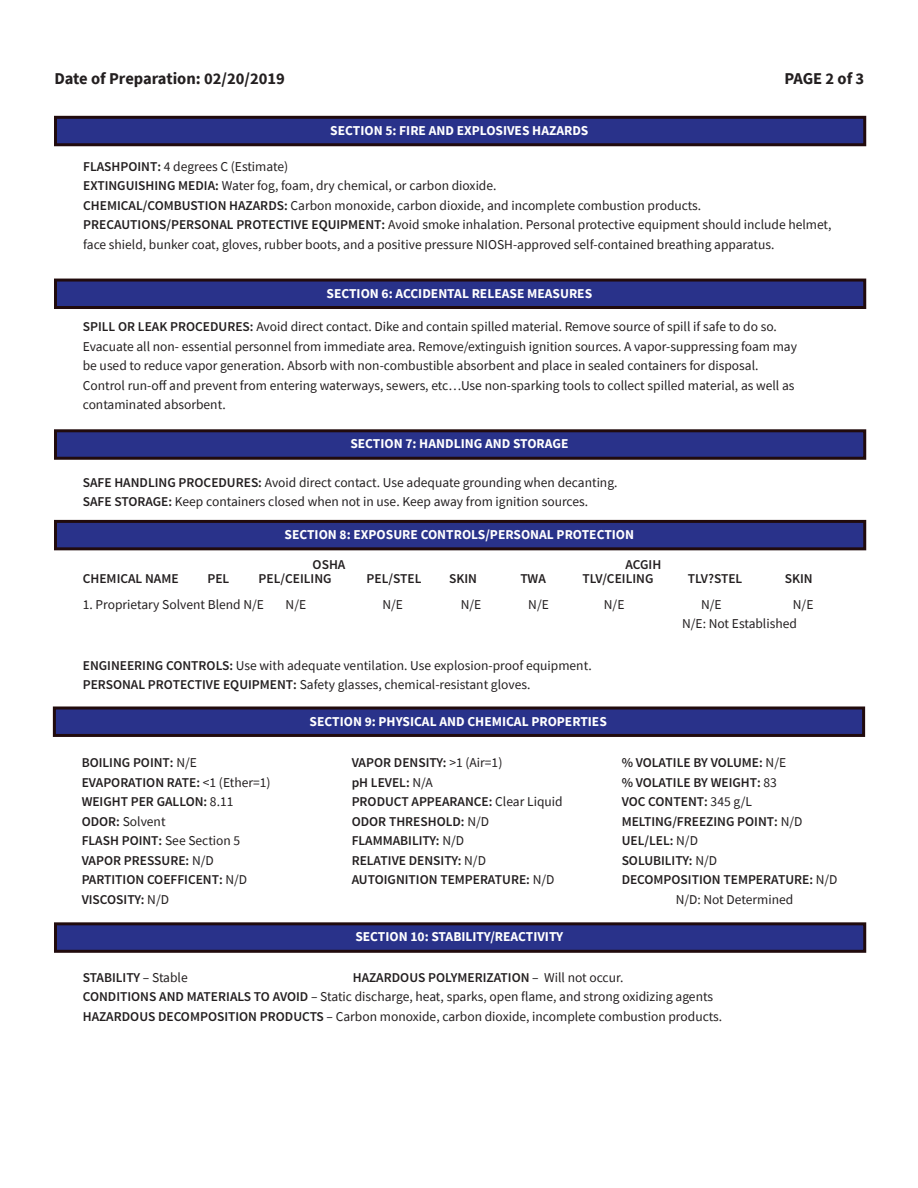
<style>
.page{position:relative;width:918px;height:1188px;background:#fff}
.page>*{position:absolute;margin:0;border:0;box-sizing:border-box;transform-origin:0 0}
.t1{font:700 16.5px "Source Sans Pro";color:#231f20}
.t2{font:13.5px/19.5px "Source Sans Pro";color:#231f20}
.t3{font:600 13.5px "Source Sans Pro";color:#231f20}
.t4{font:700 13.5px "Source Sans Pro";color:#fff}
.s1{font-weight:600}
.s2{font-weight:400}
</style>
<div class="page">
<div style="left:54px;top:279px;width:812px;height:30px;background:#29328a;border:3px solid #210b0d"></div>
<div style="left:54px;top:429px;width:812px;height:31px;background:#29328a;border:3px solid #210b0d"></div>
<div style="left:54px;top:520px;width:812px;height:30px;background:#29328a;border:3px solid #210b0d"></div>
<div style="left:53px;top:706px;width:812px;height:31px;background:#29328a;border:3px solid #210b0d"></div>
<div style="left:54px;top:116px;width:812px;height:30px;background:#29328a;border:3px solid #210b0d"></div>
<div style="left:54px;top:922px;width:812px;height:31px;background:#29328a;border:3px solid #210b0d"></div>
<p class="t1" style="left:54px;top:68px;width:232px">Date of Preparation: 02/20/2019</p>
<p class="t1" style="left:784px;top:68px;width:81px">PAGE 2 of 3</p>
<p class="t4" style="left:330px;top:121px;width:260px">SECTION 5: FIRE AND EXPLOSIVES HAZARDS</p>
<p class="t2" style="left:83px;top:156px;width:207px"><span class="s1">FLASHPOINT:</span> 4 degrees C (Estimate)</p>
<p class="t2" style="left:83px;top:176px;width:415px"><span class="s1">EXTINGUISHING MEDIA:</span> Water fog, foam, dry chemical, or carbon dioxide.</p>
<p class="t2" style="left:83px;top:195px;width:620px"><span class="s1">CHEMICAL/COMBUSTION HAZARDS:</span> Carbon monoxide, carbon dioxide, and incomplete combustion products.</p>
<p class="t2" style="left:83px;top:215px;width:750px"><span class="s1">PRECAUTIONS/PERSONAL PROTECTIVE EQUIPMENT:</span> Avoid smoke inhalation. Personal protective equipment should include helmet, face shield, bunker coat, gloves, rubber boots, and a positive pressure NIOSH-approved self-contained breathing apparatus.</p>
<p class="t4" style="left:327px;top:284px;width:267px">SECTION 6: ACCIDENTAL RELEASE MEASURES</p>
<p class="t2" style="left:83px;top:317px;width:716px"><span class="s1">SPILL OR LEAK PROCEDURES:</span> Avoid direct contact. Dike and contain spilled material. Remove source of spill if safe to do so.<br>Evacuate all non- essential personnel from immediate area. Remove/extinguish ignition sources. A vapor-suppressing foam may be used to reduce vapor generation. Absorb with non-combustible absorbent and place in sealed containers for disposal.<br>Control run-off and prevent from entering waterways, sewers, etc…Use non-sparking tools to collect spilled material, as well as contaminated absorbent.</p>
<p class="t4" style="left:350px;top:435px;width:220px">SECTION 7: HANDLING AND STORAGE</p>
<p class="t2" style="left:83px;top:472px;width:536px"><span class="s1">SAFE HANDLING PROCEDURES:</span> Avoid direct contact. Use adequate grounding when decanting.</p>
<p class="t2" style="left:83px;top:492px;width:507px"><span class="s1">SAFE STORAGE:</span> Keep containers closed when not in use. Keep away from ignition sources.</p>
<p class="t4" style="left:285px;top:525px;width:351px">SECTION 8: EXPOSURE CONTROLS/PERSONAL PROTECTION</p>
<p class="t3" style="left:313px;top:556px;width:34px">OSHA</p>
<p class="t3" style="left:626px;top:556px;width:37px">ACGIH</p>
<p class="t3" style="left:83px;top:570px;width:97px">CHEMICAL NAME</p>
<p class="t3" style="left:207px;top:570px;width:23px">PEL</p>
<p class="t3" style="left:259px;top:570px;width:74px">PEL/CEILING</p>
<p class="t3" style="left:367px;top:570px;width:56px">PEL/STEL</p>
<p class="t3" style="left:449px;top:570px;width:29px">SKIN</p>
<p class="t3" style="left:520px;top:570px;width:27px">TWA</p>
<p class="t3" style="left:583px;top:570px;width:72px">TLV/CEILING</p>
<p class="t3" style="left:688px;top:570px;width:56px">TLV?STEL</p>
<p class="t3" style="left:785px;top:570px;width:29px">SKIN</p>
<p class="t2" style="left:83px;top:594px;width:183px">1. Proprietary Solvent Blend N/E</p>
<p class="t2" style="left:286px;top:594px;width:22px">N/E</p>
<p class="t2" style="left:382px;top:594px;width:22px">N/E</p>
<p class="t2" style="left:461px;top:594px;width:22px">N/E</p>
<p class="t2" style="left:528px;top:594px;width:22px">N/E</p>
<p class="t2" style="left:604px;top:594px;width:22px">N/E</p>
<p class="t2" style="left:701px;top:594px;width:22px">N/E</p>
<p class="t2" style="left:793px;top:594px;width:22px">N/E</p>
<p class="t2" style="left:682px;top:614px;width:116px">N/E: Not Established</p>
<p class="t2" style="left:83px;top:655px;width:510px"><span class="s1">ENGINEERING CONTROLS:</span> Use with adequate ventilation. Use explosion-proof equipment.</p>
<p class="t2" style="left:83px;top:675px;width:449px"><span class="s1">PERSONAL PROTECTIVE EQUIPMENT:</span> Safety glasses, chemical-resistant gloves.</p>
<p class="t4" style="left:310px;top:712px;width:299px">SECTION 9: PHYSICAL AND CHEMICAL PROPERTIES</p>
<p class="t3" style="left:82px;top:754px;width:117px">BOILING POINT: <span class="s2">N/E</span></p>
<p class="t3" style="left:352px;top:754px;width:152px">VAPOR DENSITY: <span class="s2">&gt;1 (Air=1)</span></p>
<p class="t3" style="left:622px;top:754px;width:166px">% VOLATILE BY VOLUME: <span class="s2">N/E</span></p>
<p class="t3" style="left:82px;top:774px;width:190px">EVAPORATION RATE: <span class="s2">&lt;1 (Ether=1)</span></p>
<p class="t3" style="left:352px;top:774px;width:83px">pH LEVEL: <span class="s2">N/A</span></p>
<p class="t3" style="left:622px;top:774px;width:157px">% VOLATILE BY WEIGHT: <span class="s2">83</span></p>
<p class="t3" style="left:82px;top:793px;width:153px">WEIGHT PER GALLON: <span class="s2">8.11</span></p>
<p class="t3" style="left:352px;top:793px;width:212px">PRODUCT APPEARANCE: <span class="s2">Clear Liquid</span></p>
<p class="t3" style="left:622px;top:793px;width:132px">VOC CONTENT: <span class="s2">345 g/L</span></p>
<p class="t2" style="left:82px;top:811px;width:85px"><span class="s1">ODOR:</span> Solvent</p>
<p class="t3" style="left:352px;top:813px;width:139px">ODOR THRESHOLD: <span class="s2">N/D</span></p>
<p class="t3" style="left:622px;top:813px;width:182px">MELTING/FREEZING POINT: <span class="s2">N/D</span></p>
<p class="t3" style="left:82px;top:832px;width:160px">FLASH POINT: <span class="s2">See Section 5</span></p>
<p class="t3" style="left:352px;top:832px;width:114px">FLAMMABILITY: <span class="s2">N/D</span></p>
<p class="t3" style="left:622px;top:832px;width:78px">UEL/LEL: <span class="s2">N/D</span></p>
<p class="t3" style="left:82px;top:852px;width:134px">VAPOR PRESSURE: <span class="s2">N/D</span></p>
<p class="t3" style="left:352px;top:852px;width:136px">RELATIVE DENSITY: <span class="s2">N/D</span></p>
<p class="t3" style="left:622px;top:852px;width:97px">SOLUBILITY: <span class="s2">N/D</span></p>
<p class="t3" style="left:82px;top:871px;width:167px">PARTITION COEFFICENT: <span class="s2">N/D</span></p>
<p class="t3" style="left:352px;top:871px;width:204px">AUTOIGNITION TEMPERATURE: <span class="s2">N/D</span></p>
<p class="t3" style="left:622px;top:871px;width:217px">DECOMPOSITION TEMPERATURE: <span class="s2">N/D</span></p>
<p class="t3" style="left:82px;top:891px;width:89px">VISCOSITY: <span class="s2">N/D</span></p>
<p class="t2" style="left:676px;top:889px;width:119px">N/D: Not Determined</p>
<p class="t4" style="left:355px;top:928px;width:210px">SECTION 10: STABILITY/REACTIVITY</p>
<p class="t3" style="left:83px;top:969px;width:106px">STABILITY <span class="s2">– Stable</span></p>
<p class="t3" style="left:353px;top:969px;width:272px">HAZARDOUS POLYMERIZATION <span class="s2">– Will not occur.</span></p>
<p class="t2" style="left:83px;top:987px;width:632px"><span class="s1">CONDITIONS AND MATERIALS TO AVOID</span> – Static discharge, heat, sparks, open flame, and strong oxidizing agents</p>
<p class="t2" style="left:83px;top:1007px;width:641px"><span class="s1">HAZARDOUS DECOMPOSITION PRODUCTS</span> – Carbon monoxide, carbon dioxide, incomplete combustion products.</p>
</div>
